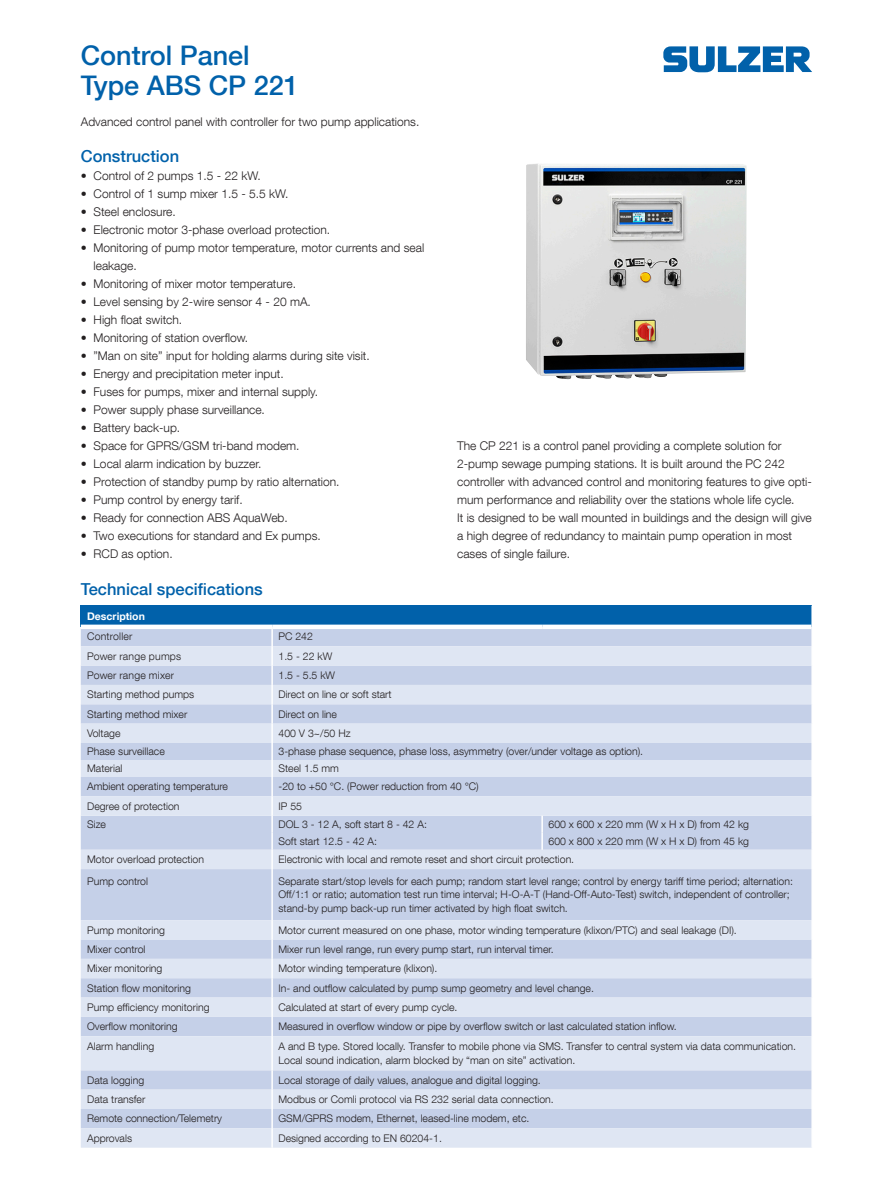
<style>
.page{position:relative;width:893px;height:1191px;background:#fff}
.page>*{position:absolute;margin:0;border:0;box-sizing:border-box;transform-origin:0 0}
.t1{font:500 27px "Helvetica Neue LT Com";color:#0161aa}
.Subtitle{font:500 16.5px "Helvetica Neue LT Com";color:#0161aa}
.Body_text{font:300 12px/18px "Helvetica Neue LT Com";color:#231f20}
.Table_text{font:300 10.5px/13.5px "Helvetica Neue LT Com";color:#231f20}
.Table_text_left_ali{font:300 10.5px "Helvetica Neue LT Com";letter-spacing:.02em;color:#231f20}
.Table_column_title{font:700 10.5px "Helvetica Neue LT Com";color:#fff}
</style>
<div class="page">
<svg style="left:663px;top:46px;width:149px;height:26px"></svg>
<img style="left:526px;top:163px;width:221px;height:216px">
<div style="left:81px;top:605px;width:731px;height:22px;background:#0161aa"></div>
<div style="left:81px;top:629px;width:730px;height:17px;background:#c5d0e8"></div>
<svg style="left:81px;top:646px;width:730px;height:501px;background:#d2daed"></svg>
<hr style="left:811px;top:605px;width:2px;height:22px;background:#fff">
<svg style="left:271px;top:629px;width:2px;height:36px"></svg>
<svg style="left:811px;top:627px;width:1px;height:38px"></svg>
<hr style="left:271px;top:665px;width:2px;height:20px;background:#fff">
<svg style="left:271px;top:685px;width:2px;height:38px"></svg>
<svg style="left:811px;top:685px;width:1px;height:38px"></svg>
<hr style="left:271px;top:723px;width:2px;height:20px;background:#fff">
<svg style="left:271px;top:743px;width:2px;height:106px"></svg>
<svg style="left:541px;top:815px;width:2px;height:34px"></svg>
<svg style="left:811px;top:743px;width:1px;height:106px"></svg>
<hr style="left:271px;top:849px;width:2px;height:20px;background:#fff">
<hr style="left:271px;top:869px;width:2px;height:51px;background:#fff">
<svg style="left:271px;top:920px;width:2px;height:38px"></svg>
<svg style="left:811px;top:920px;width:1px;height:38px"></svg>
<hr style="left:271px;top:958px;width:2px;height:20px;background:#fff">
<svg style="left:271px;top:978px;width:2px;height:19px"></svg>
<svg style="left:811px;top:978px;width:1px;height:19px"></svg>
<hr style="left:271px;top:997px;width:2px;height:20px;background:#fff">
<svg style="left:271px;top:1017px;width:2px;height:19px"></svg>
<svg style="left:811px;top:1017px;width:1px;height:19px"></svg>
<hr style="left:271px;top:1036px;width:2px;height:34px;background:#fff">
<svg style="left:271px;top:1070px;width:2px;height:19px"></svg>
<svg style="left:811px;top:1070px;width:1px;height:19px"></svg>
<hr style="left:271px;top:1089px;width:2px;height:20px;background:#fff">
<svg style="left:271px;top:1109px;width:2px;height:38px"></svg>
<svg style="left:811px;top:1109px;width:1px;height:38px"></svg>
<div style="left:81px;top:624px;width:191px;height:5px;background:#fff"></div>
<div style="left:272px;top:624px;width:270px;height:5px;background:#fff"></div>
<div style="left:542px;top:624px;width:269px;height:5px;background:#fff"></div>
<p class="t1" style="left:81px;top:39px;width:171px">Control Panel</p>
<p class="t1" style="left:81px;top:69px;width:220px">Type ABS CP 221</p>
<p class="Body_text" style="left:81px;top:113px;width:340px">Advanced control panel with controller for two pump applications.</p>
<p class="Subtitle" style="left:81px;top:146px;width:100px">Construction</p>
<p class="Body_text" style="left:81px;top:167px;width:181px">• Control of 2 pumps 1.5 - 22 kW.</p>
<p class="Body_text" style="left:81px;top:185px;width:209px">• Control of 1 sump mixer 1.5 - 5.5 kW.</p>
<p class="Body_text" style="left:81px;top:203px;width:97px">• Steel enclosure.</p>
<p class="Body_text" style="left:81px;top:221px;width:251px">• Electronic motor 3-phase overload protection.</p>
<p class="Body_text" style="left:94px;top:239px;width:332px;text-indent:-13px">• Monitoring of pump motor temperature, motor currents and seal leakage.</p>
<p class="Body_text" style="left:81px;top:275px;width:217px">• Monitoring of mixer motor temperature.</p>
<p class="Body_text" style="left:81px;top:293px;width:232px">• Level sensing by 2-wire sensor 4 - 20 mA.</p>
<p class="Body_text" style="left:81px;top:311px;width:103px">• High float switch.</p>
<p class="Body_text" style="left:81px;top:329px;width:169px">• Monitoring of station overflow.</p>
<p class="Body_text" style="left:81px;top:347px;width:290px">• ”Man on site” input for holding alarms during site visit.</p>
<p class="Body_text" style="left:81px;top:365px;width:205px">• Energy and precipitation meter input.</p>
<p class="Body_text" style="left:81px;top:383px;width:239px">• Fuses for pumps, mixer and internal supply.</p>
<p class="Body_text" style="left:81px;top:401px;width:186px">• Power supply phase surveillance.</p>
<p class="Body_text" style="left:81px;top:419px;width:101px">• Battery back-up.</p>
<p class="Body_text" style="left:81px;top:437px;width:220px">• Space for GPRS/GSM tri-band modem.</p>
<p class="Body_text" style="left:81px;top:455px;width:182px">• Local alarm indication by buzzer.</p>
<p class="Body_text" style="left:81px;top:473px;width:260px">• Protection of standby pump by ratio alternation.</p>
<p class="Body_text" style="left:81px;top:491px;width:163px">• Pump control by energy tarif.</p>
<p class="Body_text" style="left:81px;top:509px;width:209px">• Ready for connection ABS AquaWeb.</p>
<p class="Body_text" style="left:81px;top:527px;width:242px">• Two executions for standard and Ex pumps.</p>
<p class="Body_text" style="left:81px;top:545px;width:93px">• RCD as option.</p>
<p class="Subtitle" style="left:81px;top:578px;width:183px">Technical specifications</p>
<p class="Body_text" style="left:457px;top:437px;width:356px">The CP 221 is a control panel providing a complete solution for 2-pump sewage pumping stations. It is built around the PC 242 controller with advanced control and monitoring features to give opti&shy;mum performance and reliability over the stations whole life cycle.</p>
<p class="Body_text" style="left:457px;top:509px;width:356px">It is designed to be wall mounted in buildings and the design will give a high degree of redundancy to maintain pump operation in most cases of single failure.</p>
<p class="Table_column_title" style="left:87px;top:609px;width:59px">Description</p>
<p class="Table_text_left_ali" style="left:87px;top:630px;width:47px">Controller</p>
<p class="Table_text" style="left:279px;top:629px;width:36px">PC 242</p>
<p class="Table_text_left_ali" style="left:87px;top:649px;width:96px">Power range pumps</p>
<p class="Table_text" style="left:279px;top:649px;width:55px">1.5 - 22 kW</p>
<p class="Table_text_left_ali" style="left:87px;top:669px;width:88px">Power range mixer</p>
<p class="Table_text" style="left:279px;top:668px;width:58px">1.5 - 5.5 kW</p>
<p class="Table_text" style="left:87px;top:687px;width:109px">Starting method pumps</p>
<p class="Table_text" style="left:279px;top:687px;width:115px">Direct on line or soft start</p>
<p class="Table_text" style="left:87px;top:707px;width:102px">Starting method mixer</p>
<p class="Table_text" style="left:279px;top:707px;width:60px">Direct on line</p>
<p class="Table_text" style="left:87px;top:726px;width:35px">Voltage</p>
<p class="Table_text" style="left:279px;top:726px;width:74px">400 V 3~/50 Hz</p>
<p class="Table_text" style="left:87px;top:744px;width:79px">Phase surveillace</p>
<p class="Table_text" style="left:279px;top:744px;width:366px">3-phase phase sequence, phase loss, asymmetry (over/under voltage as option).</p>
<p class="Table_text" style="left:87px;top:761px;width:37px">Material</p>
<p class="Table_text" style="left:279px;top:761px;width:62px">Steel 1.5 mm</p>
<p class="Table_text" style="left:87px;top:779px;width:142px">Ambient operating temperature</p>
<p class="Table_text" style="left:279px;top:779px;width:202px">-20 to +50 °C. (Power reduction from 40 °C)</p>
<p class="Table_text" style="left:87px;top:799px;width:94px">Degree of protection</p>
<p class="Table_text" style="left:279px;top:799px;width:25px">IP 55</p>
<p class="Table_text" style="left:87px;top:817px;width:20px">Size</p>
<p class="Table_text" style="left:279px;top:817px;width:150px">DOL 3 - 12 A, soft start 8 - 42 A:</p>
<p class="Table_text" style="left:549px;top:817px;width:202px">600 x 600 x 220 mm (W x H x D) from 42 kg</p>
<p class="Table_text" style="left:279px;top:834px;width:100px">Soft start 12.5 - 42 A:</p>
<p class="Table_text" style="left:549px;top:834px;width:202px">600 x 800 x 220 mm (W x H x D) from 45 kg</p>
<p class="Table_text" style="left:87px;top:852px;width:118px">Motor overload protection</p>
<p class="Table_text" style="left:279px;top:852px;width:297px">Electronic with local and remote reset and short circuit protection.</p>
<p class="Table_text" style="left:87px;top:874px;width:62px">Pump control</p>
<p class="Table_text" style="left:279px;top:874px;width:516px">Separate start/stop levels for each pump; random start level range; control by energy tariff time period; alternation:<br>Off/1:1 or ratio; automation test run time interval; H-O-A-T (Hand-Off-Auto-Test) switch, independent of controller; stand-by pump back-up run timer activated by high float switch.</p>
<p class="Table_text" style="left:87px;top:923px;width:79px">Pump monitoring</p>
<p class="Table_text" style="left:279px;top:923px;width:460px">Motor current measured on one phase, motor winding temperature (klixon/PTC) and seal leakage (DI).</p>
<p class="Table_text" style="left:87px;top:942px;width:60px">Mixer control</p>
<p class="Table_text" style="left:279px;top:942px;width:277px">Mixer run level range, run every pump start, run interval timer.</p>
<p class="Table_text" style="left:87px;top:961px;width:77px">Mixer monitoring</p>
<p class="Table_text" style="left:279px;top:961px;width:160px">Motor winding temperature (klixon).</p>
<p class="Table_text" style="left:87px;top:981px;width:105px">Station flow monitoring</p>
<p class="Table_text" style="left:279px;top:981px;width:317px">In- and outflow calculated by pump sump geometry and level change.</p>
<p class="Table_text" style="left:87px;top:1000px;width:124px">Pump efficiency monitoring</p>
<p class="Table_text" style="left:279px;top:1000px;width:180px">Calculated at start of every pump cycle.</p>
<p class="Table_text" style="left:87px;top:1019px;width:92px">Overflow monitoring</p>
<p class="Table_text" style="left:279px;top:1019px;width:400px">Measured in overflow window or pipe by overflow switch or last calculated station inflow.</p>
<p class="Table_text" style="left:87px;top:1039px;width:69px">Alarm handling</p>
<p class="Table_text" style="left:279px;top:1039px;width:519px">A and B type. Stored locally. Transfer to mobile phone via SMS. Transfer to central system via data communication.<br>Local sound indication, alarm blocked by “man on site” activation.</p>
<p class="Table_text" style="left:87px;top:1073px;width:58px">Data logging</p>
<p class="Table_text" style="left:279px;top:1073px;width:264px">Local storage of daily values, analogue and digital logging.</p>
<p class="Table_text" style="left:87px;top:1092px;width:60px">Data transfer</p>
<p class="Table_text" style="left:279px;top:1092px;width:277px">Modbus or Comli protocol via RS 232 serial data connection.</p>
<p class="Table_text" style="left:87px;top:1111px;width:136px">Remote connection/Telemetry</p>
<p class="Table_text" style="left:279px;top:1111px;width:252px">GSM/GPRS modem, Ethernet, leased-line modem, etc.</p>
<p class="Table_text" style="left:87px;top:1131px;width:46px">Approvals</p>
<p class="Table_text" style="left:279px;top:1131px;width:165px">Designed according to EN 60204-1.</p>
</div>
